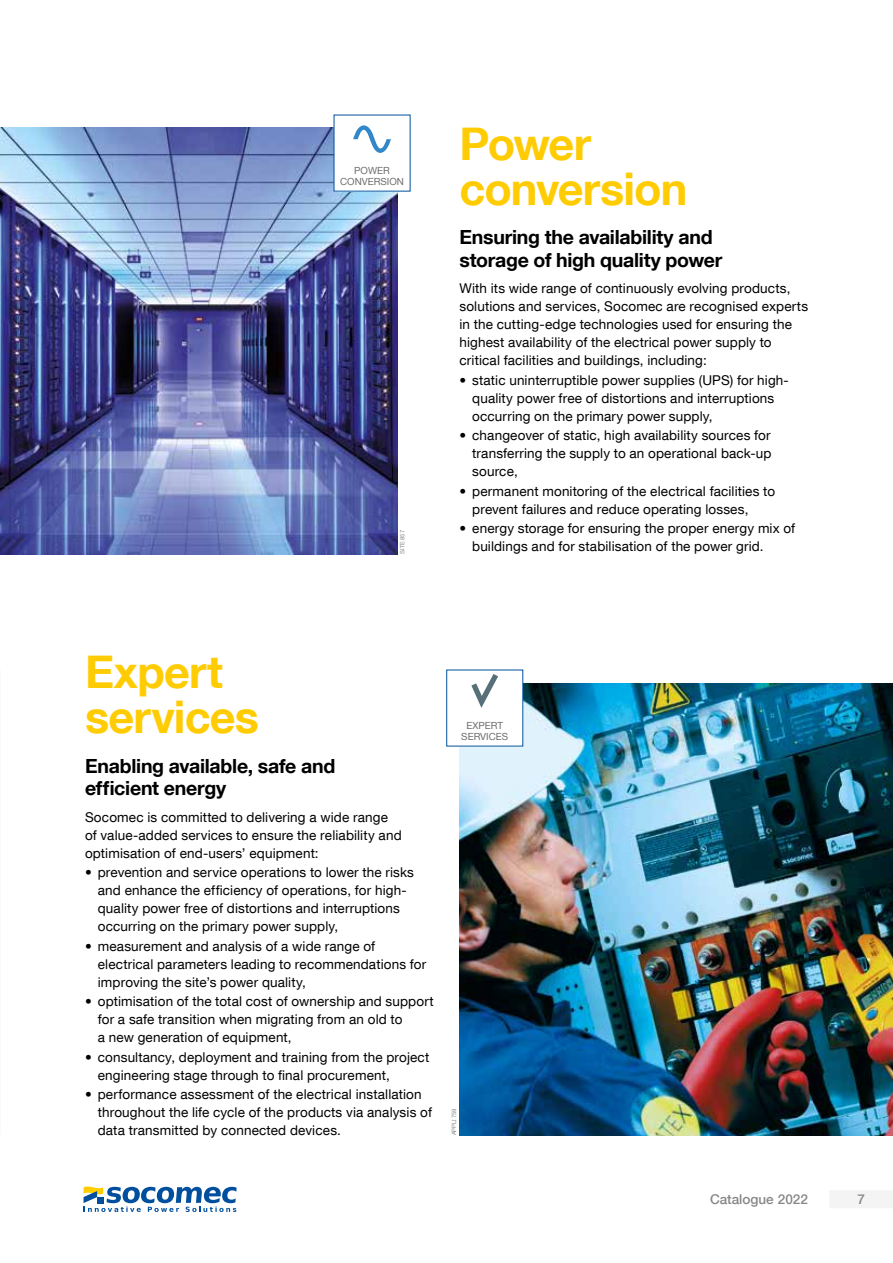
<style>
.page{position:relative;width:893px;height:1263px;background:#fff}
.page>*{position:absolute;margin:0;border:0;box-sizing:border-box;transform-origin:0 0}
.t1{font:700 45px/45px "Helvetica Neue LT Com";letter-spacing:-.02em;color:#ffcc03}
.t2{font:700 19.5px/22.5px "Helvetica Neue LT Com";letter-spacing:-.015em;color:#000}
.t3{font:13.5px/18px "Helvetica Neue LT Com";letter-spacing:.01em;color:#000}
.t4{font:500 13.5px "Helvetica Neue LT Com";color:#878787}
.t5{font:9.75px/11.6px "Helvetica Neue LT Com";color:#706f6f;text-align:center}
.t6{font:6px "Helvetica Neue LT Com";letter-spacing:-.01em;color:#898b8b}
</style>
<div class="page">
<div style="left:829px;top:1190px;width:64px;height:18px;background:#f4f4f4"></div>
<svg style="left:84px;top:1186px;width:153px;height:26px"></svg>
<img style="left:459px;top:683px;width:434px;height:452px">
<img style="left:0;top:128px;width:397px;height:427px">
<div style="left:334px;top:115px;width:76px;height:76px;background:#fff"></div>
<svg style="left:353px;top:125px;width:38px;height:28px"></svg>
<div style="left:447px;top:670px;width:76px;height:76px;background:#fff"></div>
<svg style="left:471px;top:674px;width:27px;height:34px"></svg>
<p class="t5" style="left:340px;top:164px;width:65px">POWER<br>CONVERSION</p>
<p class="t6" style="left:398px;top:554px;width:25px;rotate:-90deg">SITE 857</p>
<h1 class="t1" style="left:459px;top:120px;width:230px">Power conversion</h1>
<h2 class="t2" style="left:459px;top:225px;width:264px">Ensuring the availability and storage of high quality power</h2>
<p class="t3" style="left:459px;top:279px;width:350px">With its wide range of continuously evolving products, solutions and services, Socomec are recognised experts in the cutting-edge technologies used for ensuring the highest availability of the electrical power supply to critical facilities and buildings, including:</p>
<p class="t3" style="left:472px;top:371px;width:318px;text-indent:-13px">• static uninterruptible power supplies (UPS) for high&shy;quality power free of distortions and interruptions occurring on the primary power supply,</p>
<p class="t3" style="left:472px;top:426px;width:301px;text-align:justify;text-indent:-13px">• changeover of static, high availability sources for transferring the supply to an operational back-up source,</p>
<p class="t3" style="left:472px;top:482px;width:304px;text-indent:-13px">• permanent monitoring of the electrical facilities to prevent failures and reduce operating losses,</p>
<p class="t3" style="left:472px;top:519px;width:325px;text-indent:-13px">• energy storage for ensuring the proper energy mix of buildings and for stabilisation of the power grid.</p>
<h1 class="t1" style="left:85px;top:648px;width:175px">Expert services</h1>
<h2 class="t2" style="left:85px;top:754px;width:252px">Enabling available, safe and efficient energy</h2>
<p class="t3" style="left:85px;top:808px;width:318px">Socomec is committed to delivering a wide range of value-added services to ensure the reliability and optimisation of end-users’ equipment:</p>
<p class="t3" style="left:98px;top:863px;width:318px;text-indent:-13px">• prevention and service operations to lower the risks and enhance the efficiency of operations, for high&shy;quality power free of distortions and interruptions occurring on the primary power supply,</p>
<p class="t3" style="left:98px;top:937px;width:330px;text-indent:-13px">• measurement and analysis of a wide range of electrical parameters leading to recommendations for improving the site’s power quality,</p>
<p class="t3" style="left:98px;top:992px;width:337px;text-indent:-13px">• optimisation of the total cost of ownership and support for a safe transition when migrating from an old to<br>a new generation of equipment,</p>
<p class="t3" style="left:98px;top:1048px;width:333px;text-indent:-13px">• consultancy, deployment and training from the project engineering stage through to final procurement,</p>
<p class="t3" style="left:98px;top:1085px;width:336px;text-indent:-13px">• performance assessment of the electrical installation throughout the life cycle of the products via analysis of data transmitted by connected devices.</p>
<p class="t5" style="left:461px;top:719px;width:48px">EXPERT<br>SERVICES</p>
<p class="t6" style="left:450px;top:1135px;width:29px;rotate:-90deg">APPLI 759</p>
<p class="t4" style="left:710px;top:1191px;width:99px">Catalogue 2022</p>
<p class="t4" style="left:857px;top:1191px;width:9px">7</p>
</div>
